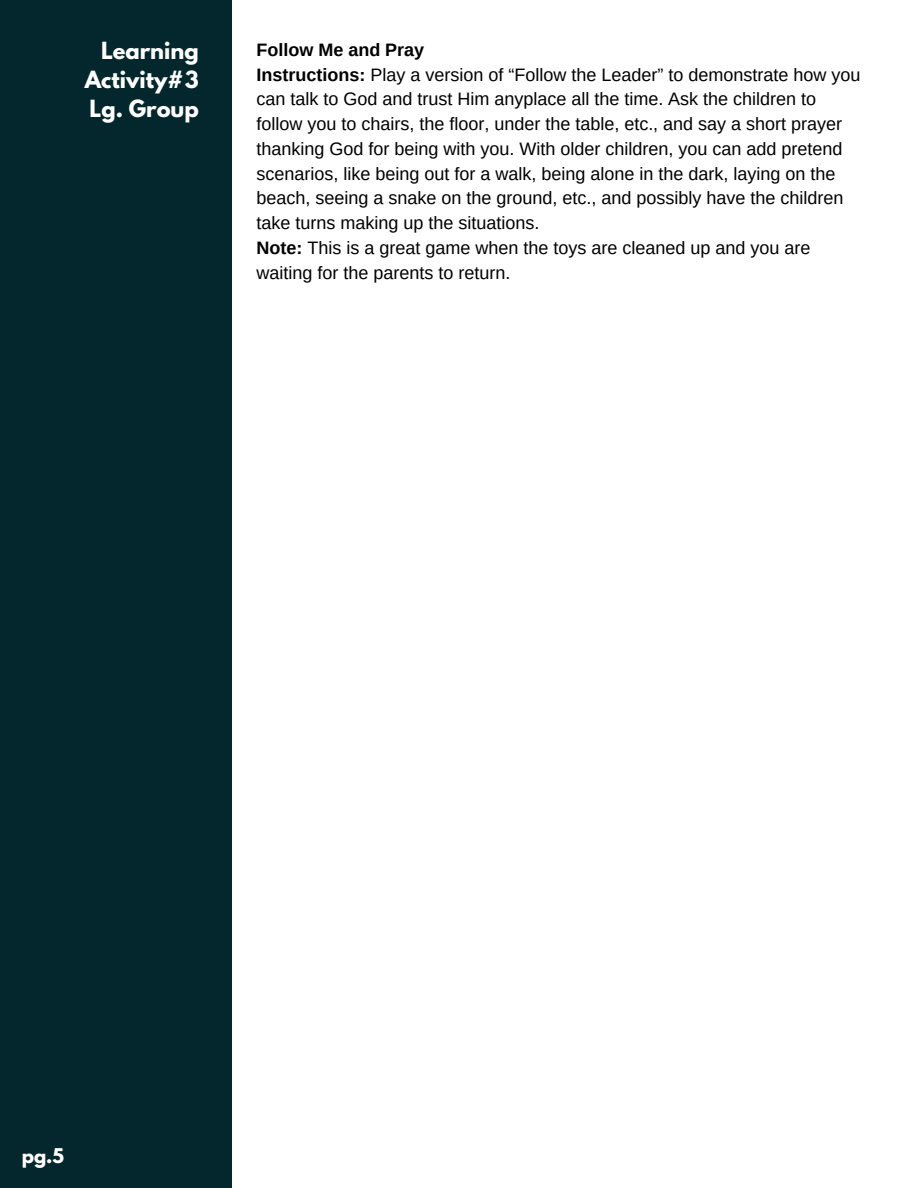
<style>
.page{position:relative;width:918px;height:1188px;background:#fff}
.page>*{position:absolute;margin:0;border:0;box-sizing:border-box;transform-origin:0 0}
.t1{font:700 21px/29.2px "League Spartan";color:#fff;text-align:justify}
.t2{font:18px/24.8px "Arimo";color:#000}
.t3{font:700 18px "Arimo";color:#000}
.t4{font:700 18px "League Spartan";color:#fff}
.s1{font-weight:700}
</style>
<div class="page">
<div style="left:0;top:0;width:232px;height:1188px;background:#03272d"></div>
<p class="t1" style="left:85px;top:38px;width:115px;text-indent:16px">Learning Activity#3<br>Lg. Group</p>
<h1 class="t3" style="left:256px;top:40px;width:169px">Follow Me and Pray</h1>
<p class="t2" style="left:256px;top:62px;width:605px"><span class="s1">Instructions:</span> Play a version of “Follow the Leader” to demonstrate how you can talk to God and trust Him anyplace all the time. Ask the children to follow you to chairs, the floor, under the table, etc., and say a short prayer thanking God for being with you. With older children, you can add pretend scenarios, like being out for a walk, being alone in the dark, laying on the beach, seeing a snake on the ground, etc., and possibly have the children take turns making up the situations.</p>
<p class="t2" style="left:256px;top:235px;width:555px"><span class="s1">Note:</span> This is a great game when the toys are cleaned up and you are waiting for the parents to return.</p>
<h2 class="t4" style="left:22px;top:1146px;width:44px">pg.5</h2>
</div>
